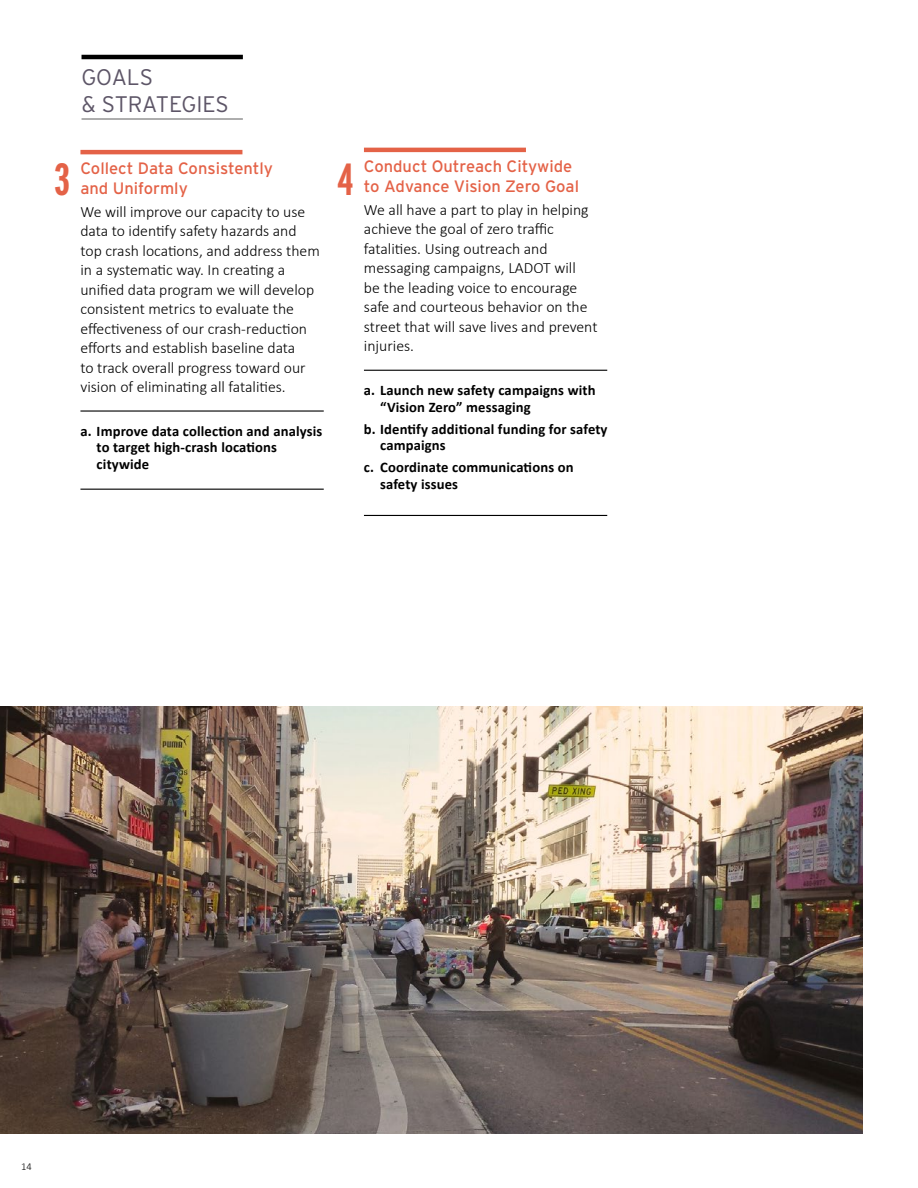
<style>
.page{position:relative;width:918px;height:1188px;background:#fff}
.page>*{position:absolute;margin:0;border:0;box-sizing:border-box;transform-origin:0 0}
.t1{font:700 extra-condensed 45px "Interstate";color:#e46247}
.t2{font:300 22.5px/27px "Interstate";color:#5d5567}
.t3{font:16.5px "Interstate";color:#e46247}
.t4{font:300 15.75px/19.5px "Calibri";color:#000}
.t5{font:700 14.7px/16.5px "Calibri";letter-spacing:.01em;color:#000}
.t6{font:300 10.5px "Calibri";color:#000}
</style>
<div class="page">
<img style="left:0;top:707px;width:863px;height:427px">
<hr style="left:364px;top:148px;width:162px;height:4px;background:#e46247">
<hr style="left:364px;top:370px;width:243px;height:1px;background:#000">
<hr style="left:364px;top:515px;width:243px;height:1px;background:#000">
<hr style="left:80px;top:150px;width:162px;height:4px;background:#e46247">
<hr style="left:80px;top:410px;width:244px;height:2px;background:#000">
<hr style="left:80px;top:489px;width:244px;height:1px;background:#000">
<hr style="left:82px;top:118px;width:161px;height:2px;background:#000">
<hr style="left:82px;top:55px;width:161px;height:4px;background:#000">
<h2 class="t2" style="left:81px;top:63px;width:149px">GOALS<br>&amp; STRATEGIES</h2>
<h1 class="t1" style="left:54px;top:152px;width:17px">3</h1>
<p class="t3" style="left:80px;top:158px;width:194px">Collect Data Consistently</p>
<p class="t3" style="left:80px;top:178px;width:109px">and Uniformly</p>
<p class="t4" style="left:80px;top:201px;width:241px">We will improve our capacity to use data to identify safety hazards and top crash locations, and address them in a systematic way. In creating a unified data program we will develop consistent metrics to evaluate the effectiveness of our crash-reduction efforts and establish baseline data<br>to track overall progress toward our vision of eliminating all fatalities.</p>
<p class="t5" style="left:97px;top:422px;width:227px;text-indent:-16px">a. Improve data collection and analysis to target high-crash locations citywide</p>
<h1 class="t1" style="left:338px;top:152px;width:17px">4</h1>
<p class="t3" style="left:364px;top:156px;width:210px">Conduct Outreach Citywide</p>
<p class="t3" style="left:364px;top:176px;width:217px">to Advance Vision Zero Goal</p>
<p class="t4" style="left:364px;top:200px;width:235px">We all have a part to play in helping achieve the goal of zero traffic fatalities. Using outreach and messaging campaigns, LADOT will<br>be the leading voice to encourage safe and courteous behavior on the street that will save lives and prevent injuries.</p>
<p class="t5" style="left:380px;top:382px;width:217px;text-indent:-16px">a. Launch new safety campaigns with “Vision Zero” messaging</p>
<p class="t5" style="left:380px;top:421px;width:229px;text-indent:-16px">b. Identify additional funding for safety campaigns</p>
<p class="t5" style="left:380px;top:459px;width:195px;text-indent:-16px">c. Coordinate communications on safety issues</p>
<p class="t6" style="left:21px;top:1160px;width:12px">14</p>
</div>
